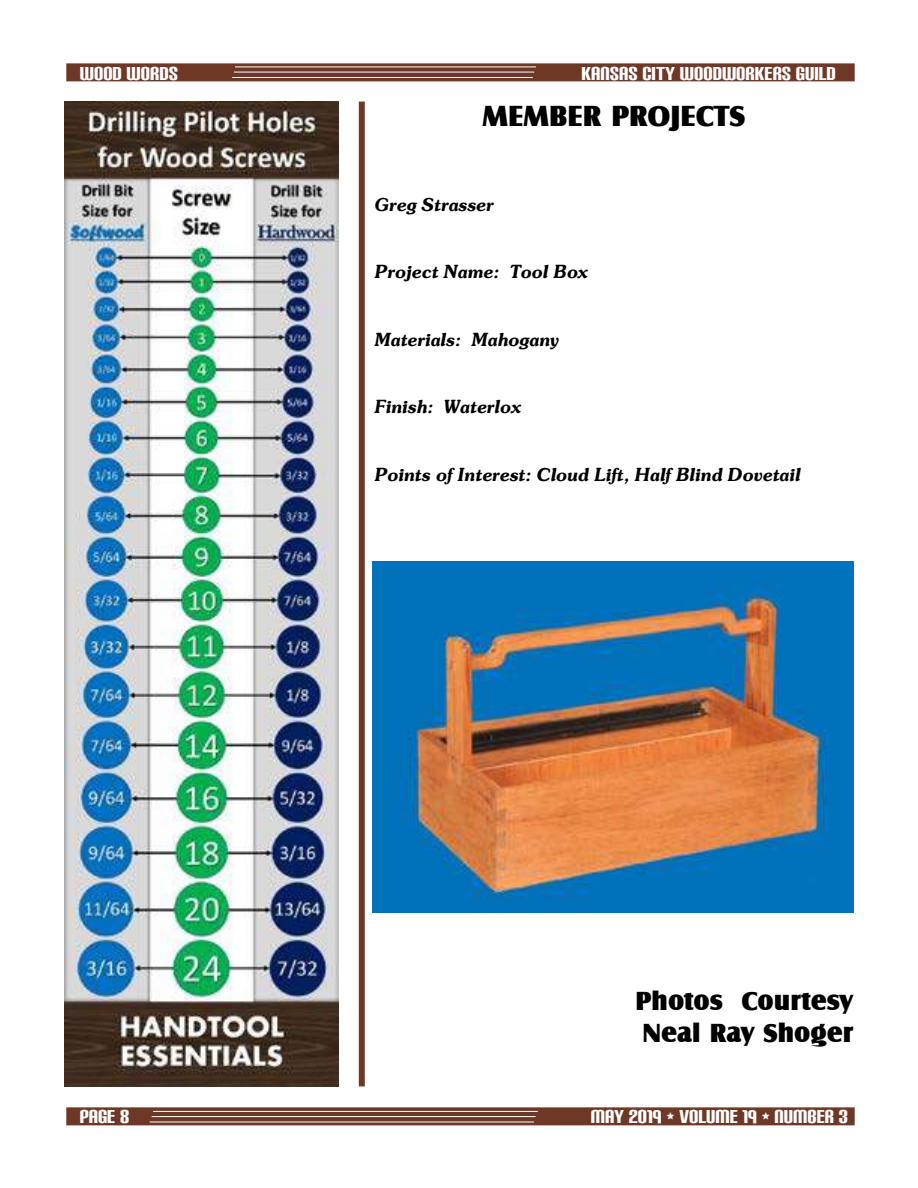
<style>
.page{position:relative;width:918px;height:1188px;background:#fff}
.page>*{position:absolute;margin:0;border:0;box-sizing:border-box;transform-origin:0 0}
.t1{font:30px "Castle T Ultr";color:#000}
.t2{font:27px/32.4px "Castle T Ultr";color:#000}
.t3{font:22.5px "Carbon Block";color:#fff}
.t4{font:18px "Souvienne Bold Italic SWFTE";color:#000}
</style>
<div class="page">
<div style="left:359px;top:102px;width:6px;height:984px;background:#6e3827"></div>
<div style="left:66px;top:63px;width:789px;height:18px;background:#6e3827"></div>
<hr style="left:235px;top:67px;width:301px;height:1px;background:#fff">
<hr style="left:232px;top:77px;width:301px;height:1px;background:#fff">
<hr style="left:234px;top:72px;width:300px;height:1px;background:#fff">
<div style="left:66px;top:1107px;width:789px;height:18px;background:#6e3827"></div>
<hr style="left:153px;top:1111px;width:385px;height:1px;background:#fff">
<hr style="left:150px;top:1122px;width:384px;height:1px;background:#fff">
<hr style="left:152px;top:1116px;width:384px;height:1px;background:#fff">
<img style="left:372px;top:562px;width:481px;height:350px">
<img style="left:65px;top:102px;width:274px;height:984px">
<p class="t3" style="left:80px;top:59px;width:100px">WOOD WORDS</p>
<p class="t3" style="left:581px;top:59px;width:256px">KANSAS CITY WOODWORKERS GUILD</p>
<h1 class="t1" style="left:483px;top:105px;width:264px">MEMBER PROJECTS</h1>
<p class="t4" style="left:375px;top:198px;width:120px">Greg Strasser</p>
<p class="t4" style="left:375px;top:265px;width:215px">Project Name: Tool Box</p>
<p class="t4" style="left:375px;top:333px;width:186px">Materials: Mahogany</p>
<p class="t4" style="left:375px;top:400px;width:148px">Finish: Waterlox</p>
<p class="t4" style="left:375px;top:468px;width:428px">Points of Interest: Cloud Lift, Half Blind Dovetail</p>
<h2 class="t2" style="left:636px;top:986px;width:219px">Photos Courtesy<br>Neal Ray Shoger</h2>
<p class="t3" style="left:80px;top:1102px;width:51px">PAGE 8</p>
<p class="t3" style="left:591px;top:1102px;width:258px">MAY 2019 • VOLUME 19 • NUMBER 3</p>
</div>
